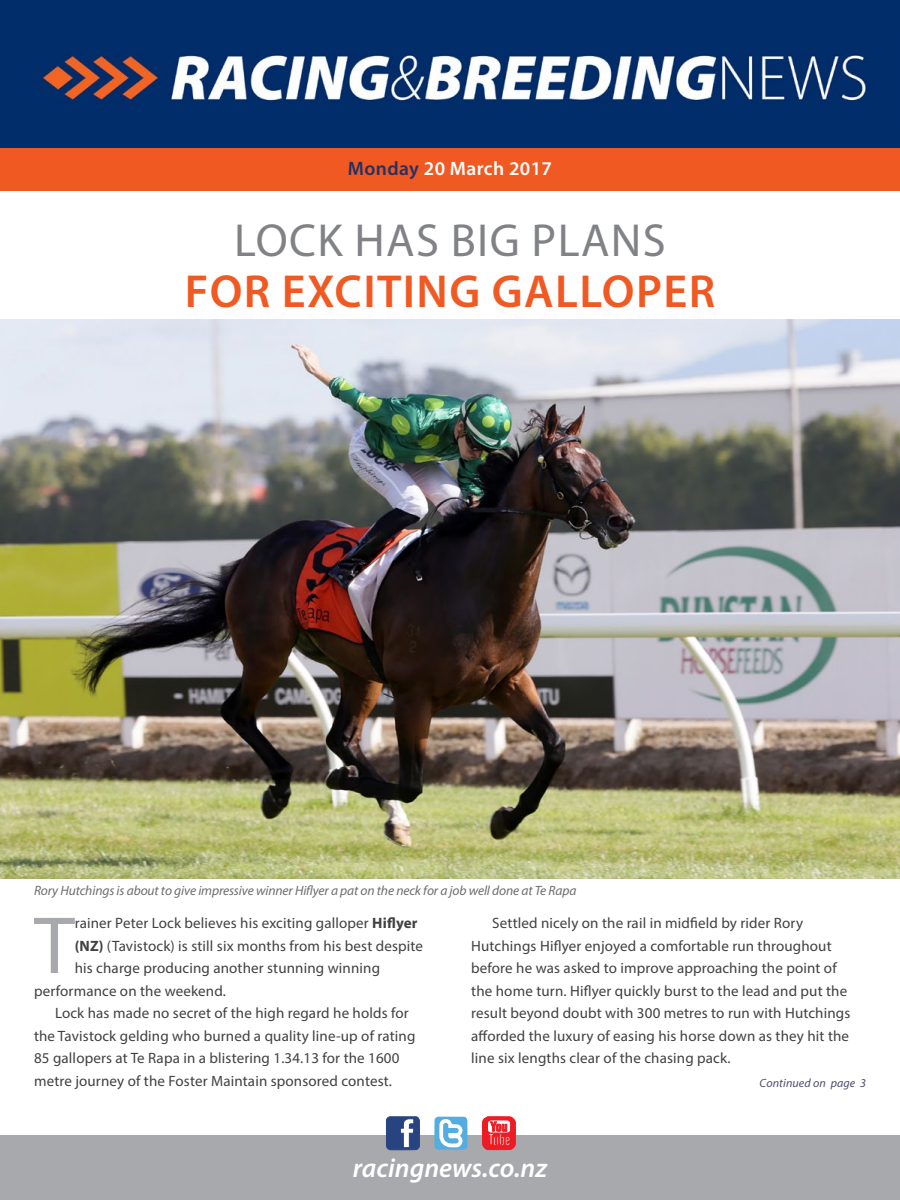
<style>
.page{position:relative;width:900px;height:1200px;background:#fff}
.page>*{position:absolute;margin:0;border:0;box-sizing:border-box;transform-origin:0 0}
.t1{font:81.75px "Myriad Pro";color:#a7a9ac}
.t2{font:600 46.5px "Myriad Pro";letter-spacing:.03em;color:#f15922}
.t3{font:46.5px "Myriad Pro";letter-spacing:.03em;color:#808285}
.t4{font:italic 600 27px "Myriad Pro";color:#fff}
.t5{font:600 19.5px "Myriad Pro";letter-spacing:.02em;color:#fff}
.t6{font:15px/22.5px "Myriad Pro";letter-spacing:.01em;color:#414042}
.t7{font:italic 13.5px "Myriad Pro";letter-spacing:-.01em;color:#6d6e71}
.t8{font:italic 12px "Myriad Pro";letter-spacing:.01em;color:#4d4d6b}
.s1{color:#203267}
.s2{font-weight:700}
</style>
<div class="page">
<div style="left:0;top:0;width:900px;height:159px;background:#012d6a"></div>
<img style="left:34px;top:54px;width:833px;height:49px">
<div style="left:0;top:148px;width:900px;height:43px;background:#f15922"></div>
<div style="left:0;top:1136px;width:900px;height:64px;background:#a7a9ac"></div>
<svg style="left:386px;top:1117px;width:34px;height:33px"></svg>
<svg style="left:434px;top:1117px;width:33px;height:33px"></svg>
<svg style="left:482px;top:1117px;width:34px;height:33px"></svg>
<img style="left:0;top:319px;width:900px;height:560px">
<h3 class="t5" style="left:348px;top:156px;width:206px"><span class="s1">MONDAY</span> 20 MARCH 2017</h3>
<h2 class="t3" style="left:234px;top:211px;width:433px">Lock has big plans</h2>
<h2 class="t2" style="left:185px;top:262px;width:532px">FOR EXCITING GALLOPER</h2>
<p class="t7" style="left:34px;top:882px;width:544px">Rory Hutchings is about to give impressive winner Hiflyer a pat on the neck for a job well done at Te Rapa</p>
<h1 class="t1" style="left:34px;top:895px;width:42px">T</h1>
<p class="t6" style="left:75px;top:912px;width:344px">rainer Peter Lock believes his exciting galloper <span class="s2">Hiflyer</span></p>
<p class="t6" style="left:75px;top:934px;width:350px"><span class="s2">(NZ)</span> (Tavistock) is still six months from his best despite</p>
<p class="t6" style="left:75px;top:957px;width:307px">his charge producing another stunning winning</p>
<p class="t6" style="left:34px;top:979px;width:194px">performance on the weekend.</p>
<p class="t6" style="left:55px;top:1002px;width:355px">Lock has made no secret of the high regard he holds for</p>
<p class="t6" style="left:34px;top:1024px;width:383px">the Tavistock gelding who burned a quality line-up of rating</p>
<p class="t6" style="left:34px;top:1047px;width:367px">85 gallopers at Te Rapa in a blistering 1.34.13 for the 1600</p>
<p class="t6" style="left:34px;top:1069px;width:359px">metre journey of the Foster Maintain sponsored contest.</p>
<p class="t6" style="left:471px;top:912px;width:381px;text-indent:21px">Settled nicely on the rail in midfield by rider Rory Hutchings H iflyer enjoyed a comfortable run throughout before he was asked to improve approaching the point of the home turn. H iflyer quickly burst to the lead and put the result beyond doubt with 300 metres to run with Hutchings afforded the luxury of easing his horse down as they hit the line six lengths clear of the chasing pack.</p>
<p class="t8" style="left:760px;top:1075px;width:108px">Continued on page 3</p>
<h3 class="t4" style="left:353px;top:1150px;width:196px">racingnews.co.nz</h3>
</div>
